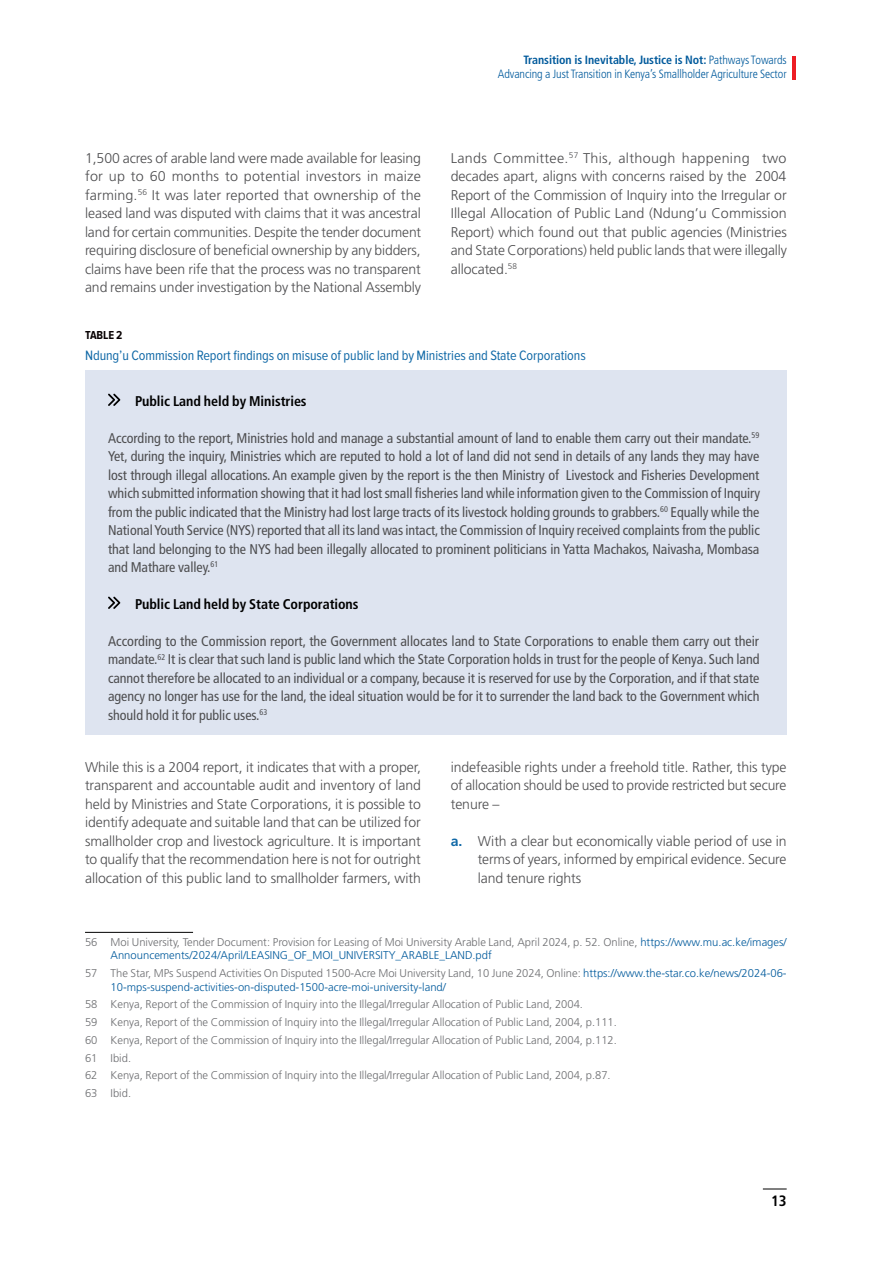
<style>
.page{position:relative;width:893px;height:1263px;background:#fff}
.page>*{position:absolute;margin:0;border:0;box-sizing:border-box;transform-origin:0 0}
.t1{font:700 condensed 15px "Frutiger LT Std";color:#000}
.t2{font:300 14.1px/18.5px "Frutiger LT Std";letter-spacing:-.005em;color:#4d4d4f;text-align:justify}
.t3{font:condensed 14.1px/18.5px "Frutiger LT Std";letter-spacing:-.005em;color:#4d4d4f;text-align:justify}
.t4{font:14.1px "Proxima Nova Cond";letter-spacing:-.005em;color:#1169a7}
.t5{font:700 condensed 14.1px "Frutiger LT Std";letter-spacing:-.005em;color:#000}
.t6{font:300 condensed 12px/14.4px "Frutiger LT Std";letter-spacing:-.005em;color:#005a9c;text-align:right}
.t7{font:700 12px "Proxima Nova Cond";letter-spacing:-.005em;color:#090304}
.t8{font:300 11.25px/17.7px "Frutiger LT Std";color:#6d6e71}
.t9{font:300 11.25px/13.5px "Frutiger LT Std";color:#005a9c}
.s1{font-weight:700}
.s2{font-weight:700;color:#1169a7}
.s3{color:#005a9c}
.s4{color:#6d6e71}
</style>
<div class="page">
<hr style="left:85px;top:932px;width:108px;height:1px;background:#000">
<div style="left:85px;top:370px;width:702px;height:365px;background:#dee4f0"></div>
<svg style="left:108px;top:394px;width:12px;height:12px"></svg>
<svg style="left:108px;top:597px;width:12px;height:12px"></svg>
<svg style="left:763px;top:1188px;width:24px;height:1px"></svg>
<hr style="left:792px;top:57px;width:4px;height:23px;background:#ed1d24">
<p class="t2" style="left:85px;top:149px;width:338px">1,500 acres of arable land were made available for leasing for up to 60 months to potential investors in maize farming.<sup>56</sup> It was later reported that ownership of the leased land was disputed with claims that it was ancestral land for certain communities. Despite the tender document requiring disclosure of beneficial ownership by any bidders, claims have been rife that the process was no transparent and remains under investigation by the National Assembly</p>
<p class="t6" style="left:498px;top:53px;width:290px"><span class="s1">Transition is Inevitable, Justice is Not:</span> Pathways Towards<br>Advancing a Just Transition in Kenya’s Smallholder Agriculture Sector</p>
<p class="t2" style="left:451px;top:149px;width:338px">Lands Committee.<sup>57</sup> This, although happening two decades apart, aligns with concerns raised by the 2004<br>Report of the Commission of Inquiry into the Irregular or Illegal Allocation of Public Land (Ndung’u Commission Report) which found out that public agencies (Ministries and State Corporations) held public lands that were illegally allocated.<sup>58</sup></p>
<p class="t7" style="left:85px;top:328px;width:39px">TABLE 2</p>
<p class="t4" style="left:85px;top:348px;width:502px">Ndung’u Commission Report findings on misuse of public land by Ministries and State Corporations</p>
<p class="t5" style="left:135px;top:393px;width:173px">Public Land held by Ministries</p>
<p class="t3" style="left:108px;top:429px;width:653px">According to the report, Ministries hold and manage a substantial amount of land to enable them carry out their mandate.<sup>59<br></sup>Yet, during the inquiry, Ministries which are reputed to hold a lot of land did not send in details of any lands they may have lost through illegal allocations. An example given by the report is the then Ministry of Livestock and Fisheries Development which submitted information showing that it had lost small fisheries land while information given to the Commission of Inquiry from the public indicated that the Ministry had lost large tracts of its livestock holding grounds to grabbers.<sup>60</sup> Equally while the National Youth Service (NYS) reported that all its land was intact, the Commission of Inquiry received complaints from the public that land belonging to the NYS had been illegally allocated to prominent politicians in Yatta Machakos, Naivasha, Mombasa and Mathare valley.<sup>61</sup></p>
<p class="t5" style="left:135px;top:596px;width:225px">Public Land held by State Corporations</p>
<p class="t3" style="left:108px;top:632px;width:653px">According to the Commission report, the Government allocates land to State Corporations to enable them carry out their mandate.<sup>62</sup> It is clear that such land is public land which the State Corporation holds in trust for the people of Kenya. Such land cannot therefore be allocated to an individual or a company, because it is reserved for use by the Corporation, and if that state agency no longer has use for the land, the ideal situation would be for it to surrender the land back to the Government which should hold it for public uses.<sup>63</sup></p>
<p class="t2" style="left:85px;top:758px;width:337px">While this is a 2004 report, it indicates that with a proper, transparent and accountable audit and inventory of land held by Ministries and State Corporations, it is possible to identify adequate and suitable land that can be utilized for smallholder crop and livestock agriculture. It is important to qualify that the recommendation here is not for outright allocation of this public land to smallholder farmers, with</p>
<p class="t2" style="left:451px;top:758px;width:337px">indefeasible rights under a freehold title. Rather, this type of allocation should be used to provide restricted but secure tenure –</p>
<p class="t2" style="left:478px;top:832px;width:310px;text-indent:-27px"><span class="s2">a.</span> With a clear but economically viable period of use in terms of years, informed by empirical evidence. Secure land tenure rights</p>
<p class="t8" style="left:111px;top:935px;width:678px;line-height:13.5px;text-indent:-26px">56 Moi University, Tender Document: Provision for Leasing of Moi University Arable Land, April 2024, p. 52. Online, <span class="s3">https://www.mu.ac.ke/images/<br>Announcements/2024/April/LEASING_OF_MOI_UNIVERSITY_ARABLE_LAND.pdf</span></p>
<p class="t9" style="left:111px;top:967px;width:678px;text-indent:-26px"><span class="s4">57 The Star, MPs Suspend Activities On Disputed 1500-Acre Moi University Land, 10 June 2024, Online:</span> https://www.the-star.co.ke/news/2024-06-<br>10-mps-suspend-activities-on-disputed-1500-acre-moi-university-land/</p>
<p class="t8" style="left:85px;top:996px;width:533px">58 Kenya, Report of the Commission of Inquiry into the Illegal/Irregular Allocation of Public Land, 2004.<br>59 Kenya, Report of the Commission of Inquiry into the Illegal/Irregular Allocation of Public Land, 2004, p.111.<br>60 Kenya, Report of the Commission of Inquiry into the Illegal/Irregular Allocation of Public Land, 2004, p.112.<br>61 Ibid.<br>62 Kenya, Report of the Commission of Inquiry into the Illegal/Irregular Allocation of Public Land, 2004, p.87.<br>63 Ibid.</p>
<p class="t1" style="left:771px;top:1192px;width:17px">13</p>
</div>
